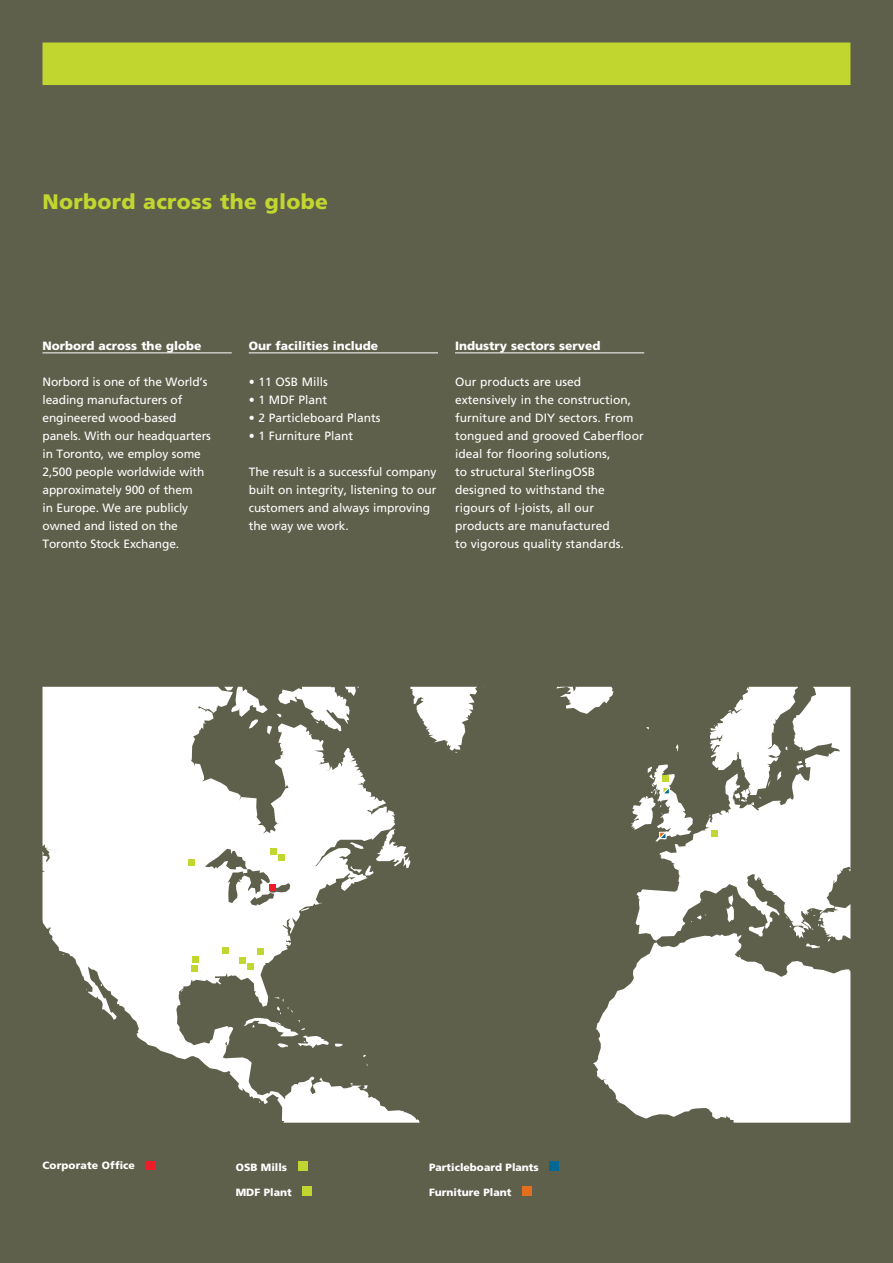
<style>
.page{position:relative;width:893px;height:1263px;background:#5f604b}
.page>*{position:absolute;margin:0;border:0;box-sizing:border-box;transform-origin:0 0}
.t1{font:900 21px "Frutiger";letter-spacing:.015em;color:#c1d72f}
.t2{font:12px/18px "Frutiger";letter-spacing:-.005em;color:#fff}
.t3{font:900 12px "Frutiger";color:#fff}
.t4{font:900 10.5px "Frutiger";color:#fff}
</style>
<div class="page">
<hr style="left:455px;top:353px;width:189px;height:1px;background:#fff">
<hr style="left:43px;top:353px;width:189px;height:1px;background:#fff">
<hr style="left:249px;top:353px;width:189px;height:1px;background:#fff">
<div style="left:43px;top:43px;width:807px;height:42px;background:#c1d72f"></div>
<div style="left:146px;top:1161px;width:8px;height:8px;background:#ed1c29"></div>
<div style="left:298px;top:1161px;width:9px;height:10px;background:#c1d72f"></div>
<div style="left:302px;top:1186px;width:10px;height:10px;background:#c1d72f"></div>
<div style="left:549px;top:1161px;width:10px;height:10px;background:#006892"></div>
<div style="left:522px;top:1186px;width:10px;height:10px;background:#e36f1e"></div>
<svg style="left:593px;top:687px;width:257px;height:436px;fill:#fff"></svg>
<svg style="left:797px;top:761px;width:7px;height:10px"></svg>
<svg style="left:734px;top:788px;width:27px;height:17px"></svg>
<svg style="left:806px;top:944px;width:14px;height:4px"></svg>
<svg style="left:786px;top:909px;width:35px;height:29px"></svg>
<svg style="left:556px;top:687px;width:58px;height:27px"></svg>
<svg style="left:749px;top:926px;width:16px;height:10px"></svg>
<svg style="left:691px;top:915px;width:15px;height:7px"></svg>
<svg style="left:777px;top:772px;width:4px;height:8px"></svg>
<svg style="left:768px;top:780px;width:3px;height:7px"></svg>
<svg style="left:726px;top:894px;width:8px;height:28px"></svg>
<svg style="left:420px;top:687px;width:57px;height:66px"></svg>
<svg style="left:676px;top:744px;width:2px;height:8px"></svg>
<svg style="left:43px;top:687px;width:377px;height:436px;fill:#f9faf9"></svg>
<div style="left:188px;top:859px;width:7px;height:6px;background:#c1d72f"></div>
<div style="left:192px;top:956px;width:7px;height:6px;background:#c1d72f"></div>
<div style="left:191px;top:965px;width:6px;height:7px;background:#c1d72f"></div>
<div style="left:222px;top:947px;width:6px;height:7px;background:#c1d72f"></div>
<svg style="left:239px;top:958px;width:6px;height:6px"></svg>
<div style="left:247px;top:963px;width:7px;height:6px;background:#c1d72f"></div>
<svg style="left:258px;top:948px;width:6px;height:6px"></svg>
<div style="left:270px;top:884px;width:6px;height:7px;background:#ed1c29"></div>
<div style="left:278px;top:854px;width:7px;height:6px;background:#c1d72f"></div>
<svg style="left:271px;top:849px;width:6px;height:6px"></svg>
<svg style="left:711px;top:830px;width:6px;height:6px"></svg>
<svg style="left:631px;top:764px;width:62px;height:77px"></svg>
<h1 class="t1" style="left:43px;top:189px;width:287px">Norbord across the globe</h1>
<p class="t3" style="left:43px;top:338px;width:160px">Norbord across the globe</p>
<p class="t2" style="left:43px;top:372px;width:170px">Norbord is one of the World’s leading manufacturers of engineered wood-based panels. With our headquarters in Toronto, we employ some<br>2,500 people worldwide with approximately 900 of them<br>in Europe. We are publicly owned and listed on the<br>Toronto Stock Exchange.</p>
<p class="t3" style="left:249px;top:338px;width:131px">Our facilities include</p>
<p class="t2" style="left:249px;top:372px;width:81px">• 11 OSB Mills</p>
<p class="t2" style="left:249px;top:390px;width:80px">• 1 MDF Plant</p>
<p class="t2" style="left:249px;top:408px;width:133px">• 2 Particleboard Plants</p>
<p class="t2" style="left:249px;top:426px;width:106px">• 1 Furniture Plant</p>
<p class="t2" style="left:249px;top:462px;width:189px">The result is a successful company built on integrity, listening to our customers and always improving the way we work.</p>
<p class="t3" style="left:455px;top:338px;width:147px">Industry sectors served</p>
<p class="t2" style="left:455px;top:372px;width:190px">Our products are used extensively in the construction, furniture and DIY sectors. From tongued and grooved Caberfloor ideal for flooring solutions,<br>to structural SterlingOSB designed to withstand the rigours of I-joists, all our products are manufactured<br>to vigorous quality standards.</p>
<p class="t4" style="left:43px;top:1159px;width:94px">Corporate Office</p>
<p class="t4" style="left:236px;top:1161px;width:53px">OSB Mills</p>
<p class="t4" style="left:236px;top:1186px;width:58px">MDF Plant</p>
<p class="t4" style="left:429px;top:1161px;width:111px">Particleboard Plants</p>
<p class="t4" style="left:429px;top:1186px;width:84px">Furniture Plant</p>
</div>
